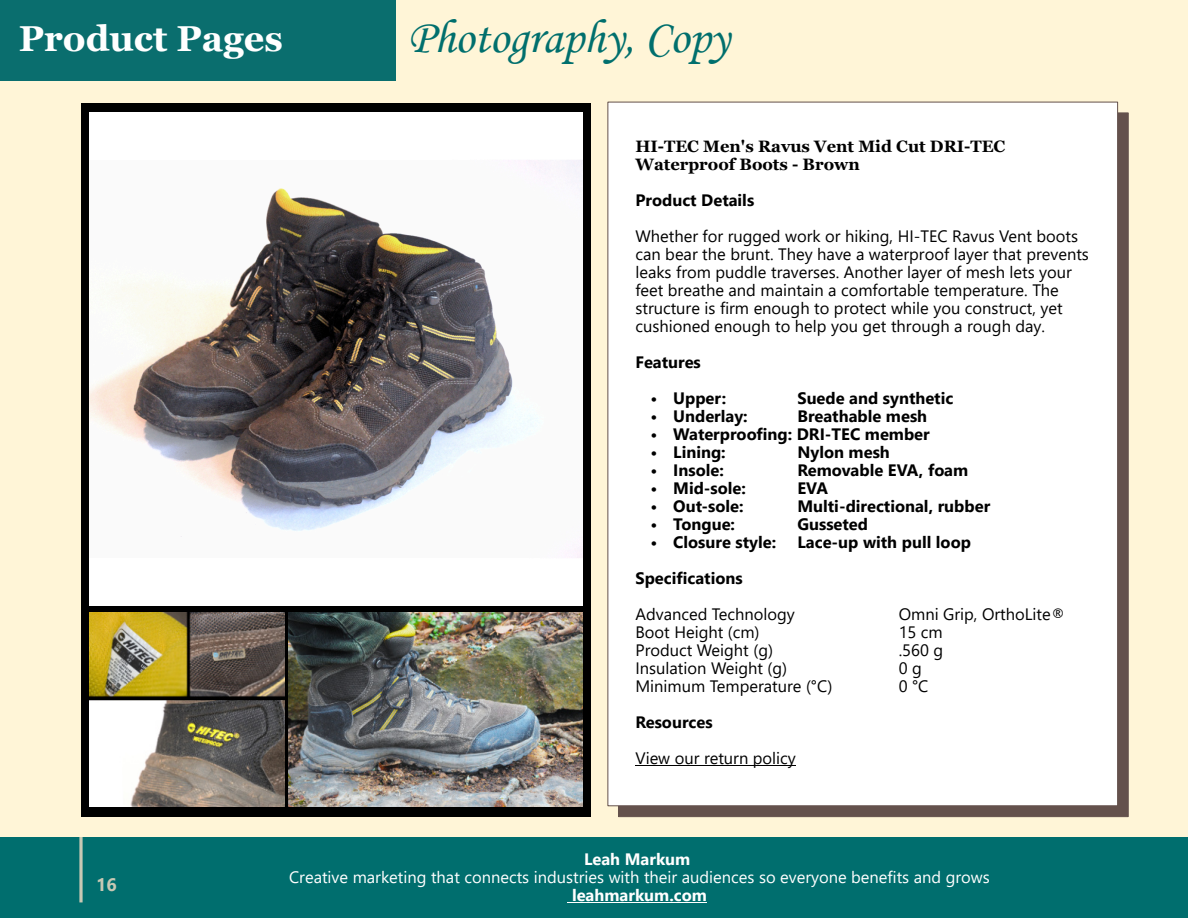
<style>
.page{position:relative;width:1188px;height:918px;background:#fff5d7}
.page>*{position:absolute;margin:0;border:0;box-sizing:border-box;transform-origin:0 0}
.t1{font:48px "Monotype Corsiva";color:#006f6d}
.t2{font:700 36px "Georgia";color:#fff}
.t3{font:700 18px "Segoe UI";color:#c8c8b4}
.t4{font:16.5px "Segoe UI";color:#000}
.t5{font:700 16.5px "Segoe UI";color:#000}
.t6{font:16.5px "Segoe UI";color:#fff}
.t7{font:700 16.5px "Georgia";color:#000}
.t8{font:700 16.5px "Segoe UI";color:#fff}
</style>
<div class="page">
<div style="left:0;top:837px;width:1188px;height:81px;background:#006e6e"></div>
<hr style="left:567px;top:902px;width:140px;height:1px;background:#fff">
<svg style="left:79px;top:837px;width:4px;height:65px"></svg>
<div style="left:0;top:0;width:396px;height:81px;background:#0a6e6e"></div>
<div style="left:81px;top:103px;width:510px;height:714px;background:#000"></div>
<img style="left:90px;top:612px;width:194px;height:195px">
<img style="left:90px;top:113px;width:492px;height:492px">
<img style="left:289px;top:612px;width:293px;height:195px">
<div style="left:618px;top:113px;width:511px;height:704px;background:#64514c;border:1px solid #64514c"></div>
<div style="left:607px;top:102px;width:511px;height:704px;background:#fff;border:1px solid #64514c"></div>
<hr style="left:635px;top:765px;width:161px;height:1px;background:#000">
<hr style="left:1187px;top:0;width:1px;height:81px;background:#0a6e6e">
<p class="t2" style="left:19px;top:24px;width:266px">Product Pages</p>
<p class="t1" style="left:408px;top:19px;width:323px">Photography, Copy</p>
<p class="t3" style="left:96px;top:878px;width:22px">16</p>
<p class="t7" style="left:635px;top:139px;width:372px">HI-TEC Men's Ravus Vent Mid Cut DRI-TEC</p>
<p class="t7" style="left:635px;top:157px;width:226px">Waterproof Boots - Brown</p>
<p class="t5" style="left:635px;top:194px;width:120px">Product Details</p>
<p class="t4" style="left:635px;top:230px;width:444px">Whether for rugged work or hiking, HI-TEC Ravus Vent boots</p>
<p class="t4" style="left:635px;top:248px;width:455px">can bear the brunt. They have a waterproof layer that prevents</p>
<p class="t4" style="left:635px;top:266px;width:438px">leaks from puddle traverses. Another layer of mesh lets your</p>
<p class="t4" style="left:635px;top:284px;width:425px">feet breathe and maintain a comfortable temperature. The</p>
<p class="t4" style="left:635px;top:302px;width:429px">structure is firm enough to protect while you construct, yet</p>
<p class="t4" style="left:635px;top:320px;width:411px">cushioned enough to help you get through a rough day.</p>
<p class="t5" style="left:635px;top:356px;width:67px">Features</p>
<p class="t5" style="left:651px;top:392px;width:77px">• Upper:</p>
<p class="t5" style="left:797px;top:392px;width:157px">Suede and synthetic</p>
<p class="t5" style="left:651px;top:410px;width:99px">• Underlay:</p>
<p class="t5" style="left:797px;top:410px;width:131px">Breathable mesh</p>
<p class="t5" style="left:651px;top:428px;width:281px">• Waterproofing: DRI-TEC member</p>
<p class="t5" style="left:651px;top:446px;width:77px">• Lining:</p>
<p class="t5" style="left:797px;top:446px;width:94px">Nylon mesh</p>
<p class="t5" style="left:651px;top:464px;width:75px">• Insole:</p>
<p class="t5" style="left:797px;top:464px;width:172px">Removable EVA, foam</p>
<p class="t5" style="left:651px;top:482px;width:97px">• Mid-sole:</p>
<p class="t5" style="left:797px;top:482px;width:32px">EVA</p>
<p class="t5" style="left:651px;top:500px;width:94px">• Out-sole:</p>
<p class="t5" style="left:797px;top:500px;width:194px">Multi-directional, rubber</p>
<p class="t5" style="left:651px;top:518px;width:86px">• Tongue:</p>
<p class="t5" style="left:797px;top:518px;width:72px">Gusseted</p>
<p class="t5" style="left:651px;top:536px;width:127px">• Closure style:</p>
<p class="t5" style="left:797px;top:536px;width:175px">Lace-up with pull loop</p>
<p class="t5" style="left:635px;top:572px;width:109px">Specifications</p>
<p class="t4" style="left:635px;top:608px;width:161px">Advanced Technology</p>
<p class="t4" style="left:899px;top:608px;width:168px">Omni Grip, OrthoLite®</p>
<p class="t4" style="left:635px;top:626px;width:126px">Boot Height (cm)</p>
<p class="t4" style="left:899px;top:626px;width:46px">15 cm</p>
<p class="t4" style="left:635px;top:644px;width:139px">Product Weight (g)</p>
<p class="t4" style="left:899px;top:644px;width:46px">.560 g</p>
<p class="t4" style="left:635px;top:662px;width:153px">Insulation Weight (g)</p>
<p class="t4" style="left:899px;top:662px;width:25px">0 g</p>
<p class="t4" style="left:635px;top:680px;width:198px">Minimum Temperature (°C)</p>
<p class="t4" style="left:899px;top:680px;width:31px">0 °C</p>
<p class="t5" style="left:635px;top:716px;width:79px">Resources</p>
<p class="t4" style="left:635px;top:752px;width:162px">View our return policy</p>
<p class="t8" style="left:584px;top:853px;width:108px">Leah Markum</p>
<p class="t6" style="left:289px;top:871px;width:702px">Creative marketing that connects industries with their audiences so everyone benefits and grows</p>
<p class="t8" style="left:572px;top:889px;width:136px">leahmarkum.com</p>
</div>
